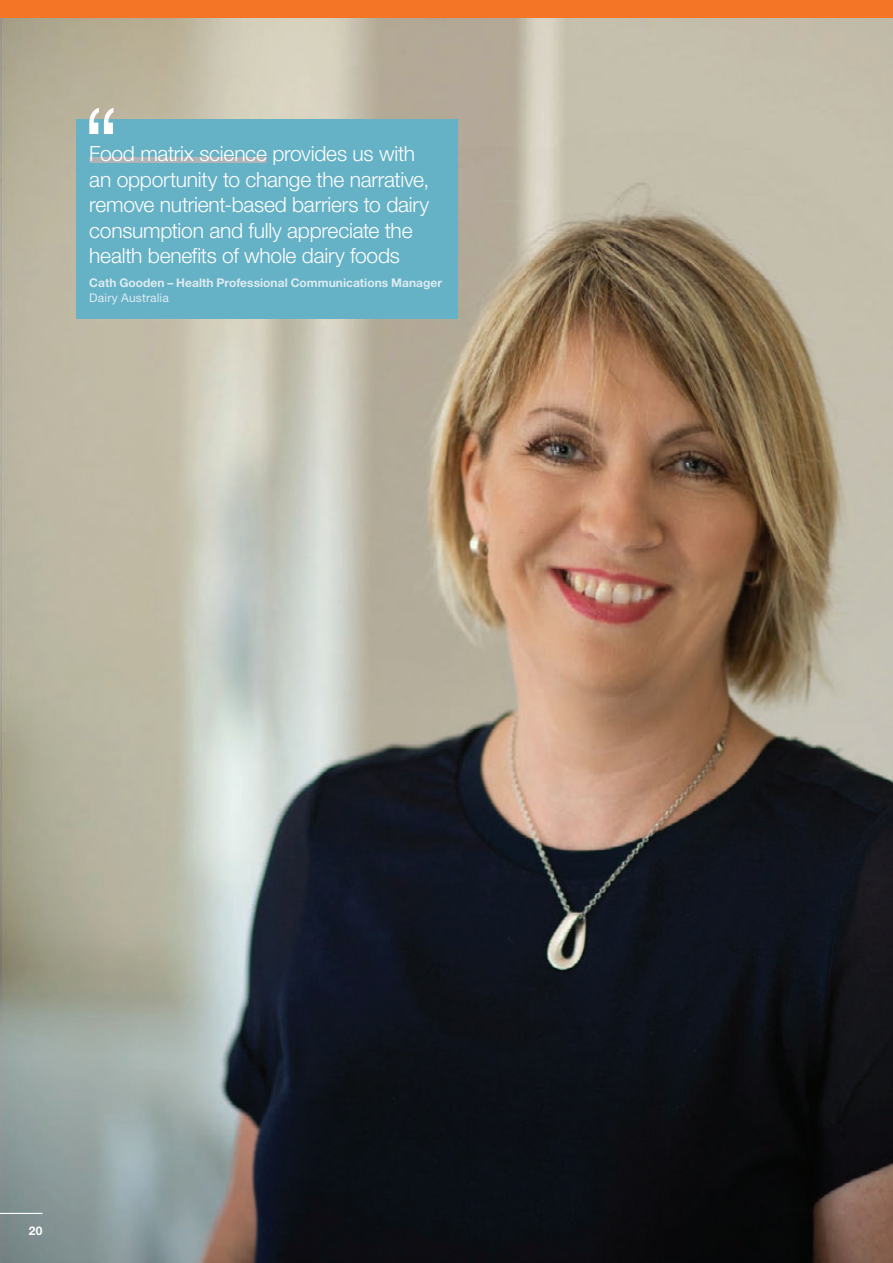
<style>
.page{position:relative;width:893px;height:1263px;background:#fff}
.page>*{position:absolute;margin:0;border:0;box-sizing:border-box;transform-origin:0 0}
.t1{font:300 21px/25.5px "Helvetica Neue LT Std";letter-spacing:-.01em;color:#fff}
.t2{font:700 12px "Helvetica Neue LT Std";color:#ddecf1}
.t3{font:12px "Helvetica Neue LT Std";letter-spacing:.015em;color:#ddecf1}
.t4{font:700 12px "Helvetica Neue LT Std";color:#fff}
</style>
<div class="page">
<img style="left:0;top:17px;width:893px;height:1246px">
<div style="left:77px;top:119px;width:381px;height:27px;background:#65b1c6"></div>
<svg style="left:89px;top:108px;width:24px;height:26px"></svg>
<div style="left:77px;top:146px;width:381px;height:173px;background:#65b1c6"></div>
<div style="left:89px;top:157px;width:178px;height:6px;background:#b2b3b7"></div>
<div style="left:0;top:0;width:893px;height:17px;background:#f47525"></div>
<hr style="left:0;top:1213px;width:43px;height:1px;background:#fff">
<p class="t1" style="left:89px;top:141px;width:341px">Food matrix science provides us with an opportunity to change the narrative, remove nutrient-based barriers to dairy consumption and fully appreciate the health benefits of whole dairy foods</p>
<p class="t2" style="left:89px;top:275px;width:354px">Cath Gooden – Health Professional Communications Manager</p>
<p class="t3" style="left:89px;top:290px;width:81px">Dairy Australia</p>
<p class="t4" style="left:29px;top:1223px;width:15px">20</p>
</div>
